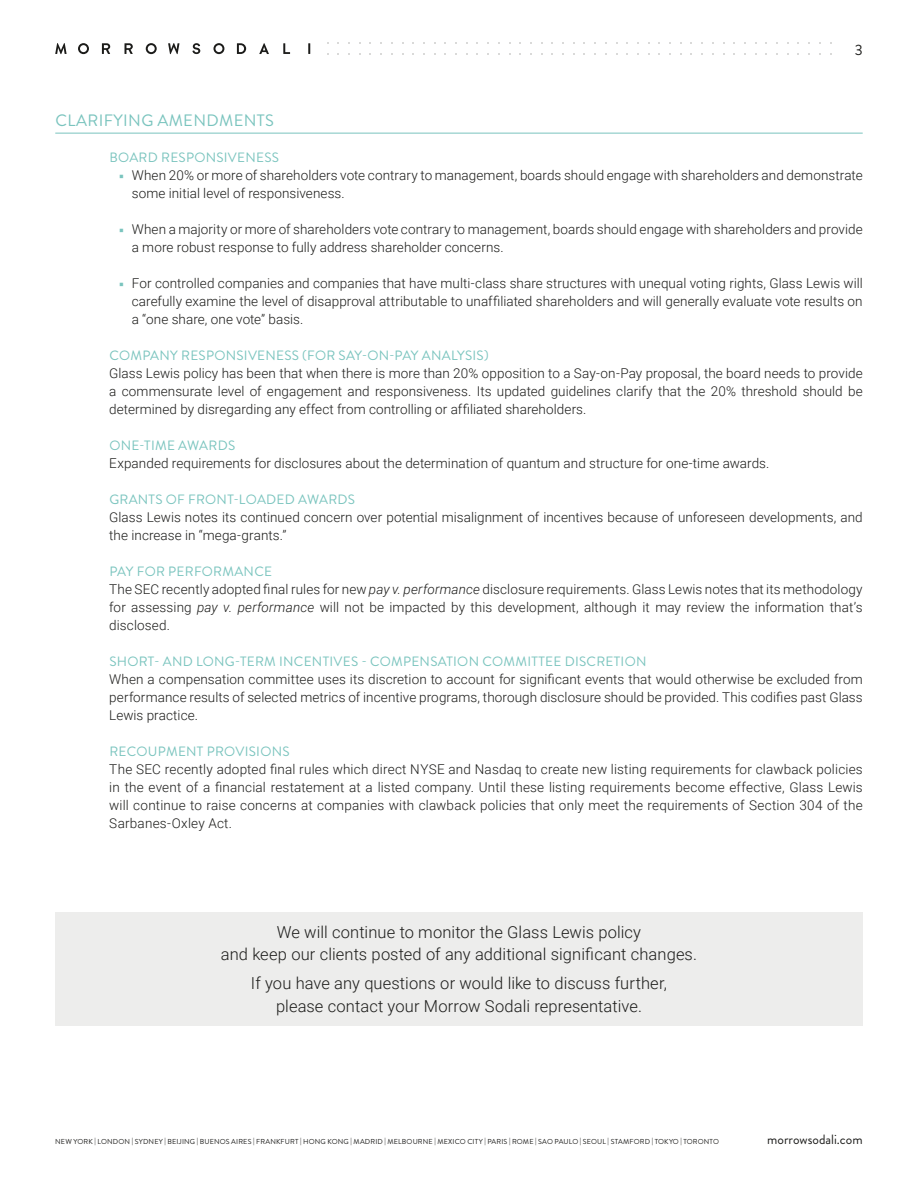
<style>
.page{position:relative;width:918px;height:1188px;background:#fff}
.page>*{position:absolute;margin:0;border:0;box-sizing:border-box;transform-origin:0 0}
.finale_box_grigio{font:300 16.5px/22.5px "Roboto";letter-spacing:.005em;color:#1c1c1a;text-align:center}
.t1{font:16.5px "Brandon Grotesque";letter-spacing:.02em;color:#7ac4be}
.t2{font:15px "Brandon Grotesque";color:#1c1c1a}
.testo_corrente{font:300 13.5px/18px "Roboto";letter-spacing:.005em;color:#1c1c1a;text-align:justify}
.title_2{font:13.5px "Brandon Grotesque";letter-spacing:.02em;color:#7ac4be}
.t3{font:13.5px "Brandon Grotesque";color:#1c1c1a}
.t4{font:500 12px "Brandon Grotesque";color:#1c1c1a}
.t5{font:7.2px "Brandon Grotesque";letter-spacing:.02em;color:#1c1c1a}
.s1{font-family:"Arno Pro";font-weight:400;font-size:15px;color:#7ac4be}
.s2{font-style:italic}
</style>
<div class="page">
<svg style="left:308px;top:43px;width:2px;height:11px"></svg>
<svg style="left:168px;top:43px;width:11px;height:11px"></svg>
<svg style="left:102px;top:43px;width:8px;height:11px"></svg>
<svg style="left:125px;top:43px;width:8px;height:11px"></svg>
<svg style="left:259px;top:43px;width:10px;height:11px"></svg>
<svg style="left:192px;top:43px;width:8px;height:11px"></svg>
<svg style="left:283px;top:43px;width:7px;height:11px"></svg>
<svg style="left:78px;top:43px;width:11px;height:11px"></svg>
<svg style="left:146px;top:43px;width:11px;height:11px"></svg>
<svg style="left:213px;top:43px;width:11px;height:11px"></svg>
<svg style="left:237px;top:43px;width:9px;height:11px"></svg>
<svg style="left:55px;top:43px;width:12px;height:11px"></svg>
<hr style="left:55px;top:133px;width:808px;height:1px;background:#7ac4be">
<div style="left:55px;top:912px;width:808px;height:113px;background:#ededec"></div>
<p class="t2" style="left:855px;top:39px;width:9px">3</p>
<p class="t1" style="left:55px;top:109px;width:220px">CLARIFYING AMENDMENTS</p>
<p class="title_2" style="left:109px;top:148px;width:171px">BOARD RESPONSIVENESS</p>
<p class="testo_corrente" style="left:132px;top:166px;width:732px;text-indent:-13px"><span class="s1">■</span> When 20% or more of shareholders vote contrary to management, boards should engage with shareholders and demonstrate some initial level of responsiveness.</p>
<p class="testo_corrente" style="left:132px;top:220px;width:732px;text-indent:-13px"><span class="s1">■</span> When a majority or more of shareholders vote contrary to management, boards should engage with shareholders and provide a more robust response to fully address shareholder concerns.</p>
<p class="testo_corrente" style="left:132px;top:274px;width:732px;text-indent:-13px"><span class="s1">■</span> For controlled companies and companies that have multi-class share structures with unequal voting rights, Glass Lewis will carefully examine the level of disapproval attributable to unaffiliated shareholders and will generally evaluate vote results on a “one share, one vote” basis.</p>
<p class="title_2" style="left:109px;top:346px;width:381px">COMPANY RESPONSIVENESS (FOR SAY-ON-PAY ANALYSIS)</p>
<p class="testo_corrente" style="left:109px;top:364px;width:755px">Glass Lewis policy has been that when there is more than 20% opposition to a Say-on-Pay proposal, the board needs to provide a commensurate level of engagement and responsiveness. Its updated guidelines clarify that the 20% threshold should be determined by disregarding any effect from controlling or affiliated shareholders.</p>
<p class="title_2" style="left:109px;top:436px;width:127px">ONE-TIME AWARDS</p>
<p class="testo_corrente" style="left:109px;top:454px;width:662px">Expanded requirements for disclosures about the determination of quantum and structure for one-time awards.</p>
<p class="title_2" style="left:109px;top:490px;width:247px">GRANTS OF FRONT-LOADED AWARDS</p>
<p class="testo_corrente" style="left:109px;top:508px;width:755px">Glass Lewis notes its continued concern over potential misalignment of incentives because of unforeseen developments, and the increase in “mega-grants.”</p>
<p class="title_2" style="left:109px;top:562px;width:164px">PAY FOR PERFORMANCE</p>
<p class="testo_corrente" style="left:109px;top:580px;width:755px">The SEC recently adopted final rules for new <span class="s2">pay v. performance</span> disclosure requirements. Glass Lewis notes that its methodology for assessing <span class="s2">pay v. performance</span> will not be impacted by this development, although it may review the information that’s disclosed.</p>
<p class="title_2" style="left:109px;top:652px;width:539px">SHORT- AND LONG-TERM INCENTIVES - COMPENSATION COMMITTEE DISCRETION</p>
<p class="testo_corrente" style="left:109px;top:670px;width:755px">When a compensation committee uses its discretion to account for significant events that would otherwise be excluded from performance results of selected metrics of incentive programs, thorough disclosure should be provided. This codifies past Glass Lewis practice.</p>
<p class="title_2" style="left:109px;top:742px;width:182px">RECOUPMENT PROVISIONS</p>
<p class="testo_corrente" style="left:109px;top:760px;width:755px">The SEC recently adopted final rules which direct NYSE and Nasdaq to create new listing requirements for clawback policies in the event of a financial restatement at a listed company. Until these listing requirements become effective, Glass Lewis will continue to raise concerns at companies with clawback policies that only meet the requirements of Section 304 of the Sarbanes-Oxley Act.</p>
<p class="finale_box_grigio" style="left:221px;top:920px;width:478px">We will continue to monitor the Glass Lewis policy<br>and keep our clients posted of any additional significant changes.</p>
<p class="finale_box_grigio" style="left:251px;top:972px;width:418px">If you have any questions or would like to discuss further, please contact your Morrow Sodali representative.</p>
<p class="t3" style="left:767px;top:1130px;width:97px">morrowsodali.com</p>
<p class="t5" style="left:55px;top:1137px;width:665px">NEW YORK | LONDON | SYDNEY | BEIJING | BUENOS AIRES | FRANKFURT | HONG KONG | MADRID | MELBOURNE | MEXICO CITY | PARIS | ROME | SAO PAULO | SEOUL | STAMFORD | TOKYO | TORONTO</p>
<p class="t4" style="left:777px;top:1132px;width:87px">morrowsodali.com</p>
</div>
